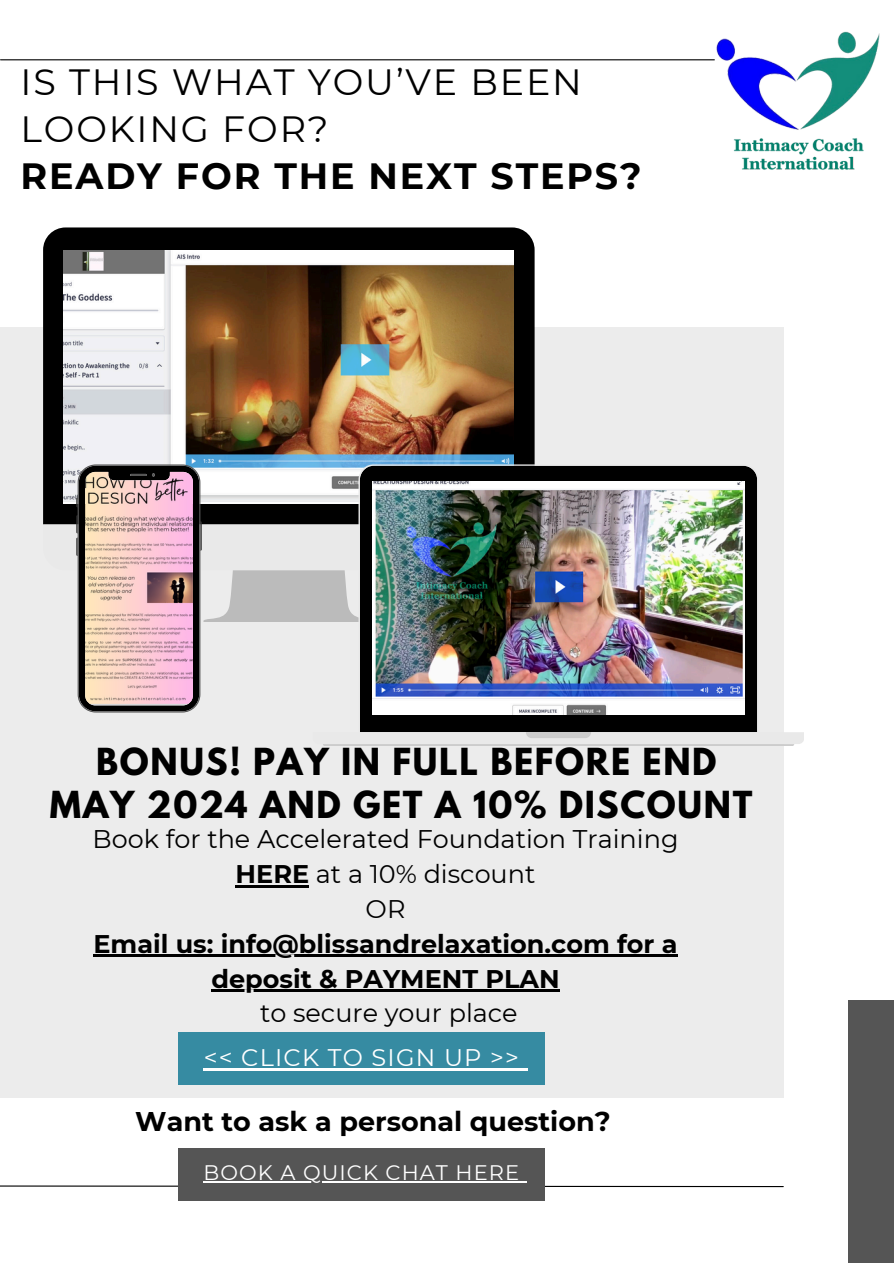
<style>
.page{position:relative;width:894px;height:1264px;background:#fff}
.page>*{position:absolute;margin:0;border:0;box-sizing:border-box;transform-origin:0 0}
.t1{font:36.45px/47.2px "Montserrat";letter-spacing:.05em;color:#000}
.t2{font:700 33px/42.8px "League Spartan";letter-spacing:.05em;color:#000;text-align:center}
.t3{font:700 27px "Montserrat";color:#000}
.t4{font:700 25.5px/34.8px "Montserrat";color:#000;text-align:center}
.t5{font:25.5px/34.8px "Montserrat";color:#000;text-align:center}
.t6{font:24px "Montserrat";letter-spacing:.05em;color:#fff}
.t7{font:21px "Montserrat";letter-spacing:.05em;color:#fff}
.s1{font-weight:700}
.s2{font-weight:400}
</style>
<div class="page">
<hr style="left:1px;top:59px;width:713px;height:1px;background:#000">
<div style="left:0;top:328px;width:783px;height:770px;background:#e9e9e9"></div>
<div style="left:847px;top:1000px;width:46px;height:263px;background:#555"></div>
<svg style="left:43px;top:227px;width:491px;height:237px;background:#0d0d0d"></svg>
<img style="left:64px;top:251px;width:449px;height:213px">
<svg style="left:360px;top:464px;width:443px;height:280px"></svg>
<svg style="left:525px;top:732px;width:66px;height:6px"></svg>
<svg style="left:323px;top:744px;width:471px;height:2px"></svg>
<img style="left:372px;top:481px;width:372px;height:233px">
<img style="left:43px;top:464px;width:491px;height:248px">
<div style="left:178px;top:1032px;width:366px;height:52px;background:#368ba2"></div>
<hr style="left:204px;top:1067px;width:316px;height:3px;background:#fff">
<svg style="left:520px;top:1068px;width:7px;height:2px"></svg>
<hr style="left:235px;top:885px;width:74px;height:2px;background:#000">
<hr style="left:93px;top:954px;width:584px;height:3px;background:#000">
<hr style="left:211px;top:989px;width:348px;height:3px;background:#000">
<img style="left:714px;top:31px;width:166px;height:139px">
<div style="left:178px;top:1147px;width:366px;height:53px;background:#555"></div>
<svg style="left:0;top:1181px;width:784px;height:6px"></svg>
<p class="t1" style="left:21px;top:58px;width:622px">IS THIS WHAT YOU’VE BEEN<br>LOOKING FOR?<br><span class="s1">READY FOR THE NEXT STEPS?</span></p>
<h1 class="t2" style="left:50px;top:744px;width:703px">BONUS! PAY IN FULL BEFORE END<br>MAY 2024 AND GET A 10% DISCOUNT</h1>
<p class="t5" style="left:92px;top:821px;width:587px">Book for the Accelerated Foundation Training<br><span class="s1">HERE</span> at a 10% discount<br>OR</p>
<h5 class="t4" style="left:93px;top:926px;width:585px">Email us: info@blissandrelaxation.com for a</h5>
<p class="t4" style="left:211px;top:960px;width:349px">deposit &amp; PAYMENT PLAN <span class="s2">to secure your place</span></p>
<h4 class="t6" style="left:204px;top:1042px;width:316px">&lt;&lt; CLICK TO SIGN UP &gt;&gt;</h4>
<p class="t3" style="left:135px;top:1105px;width:477px">Want to ask a personal question?</p>
<p class="t7" style="left:203px;top:1159px;width:317px">BOOK A QUICK CHAT HERE</p>
</div>
